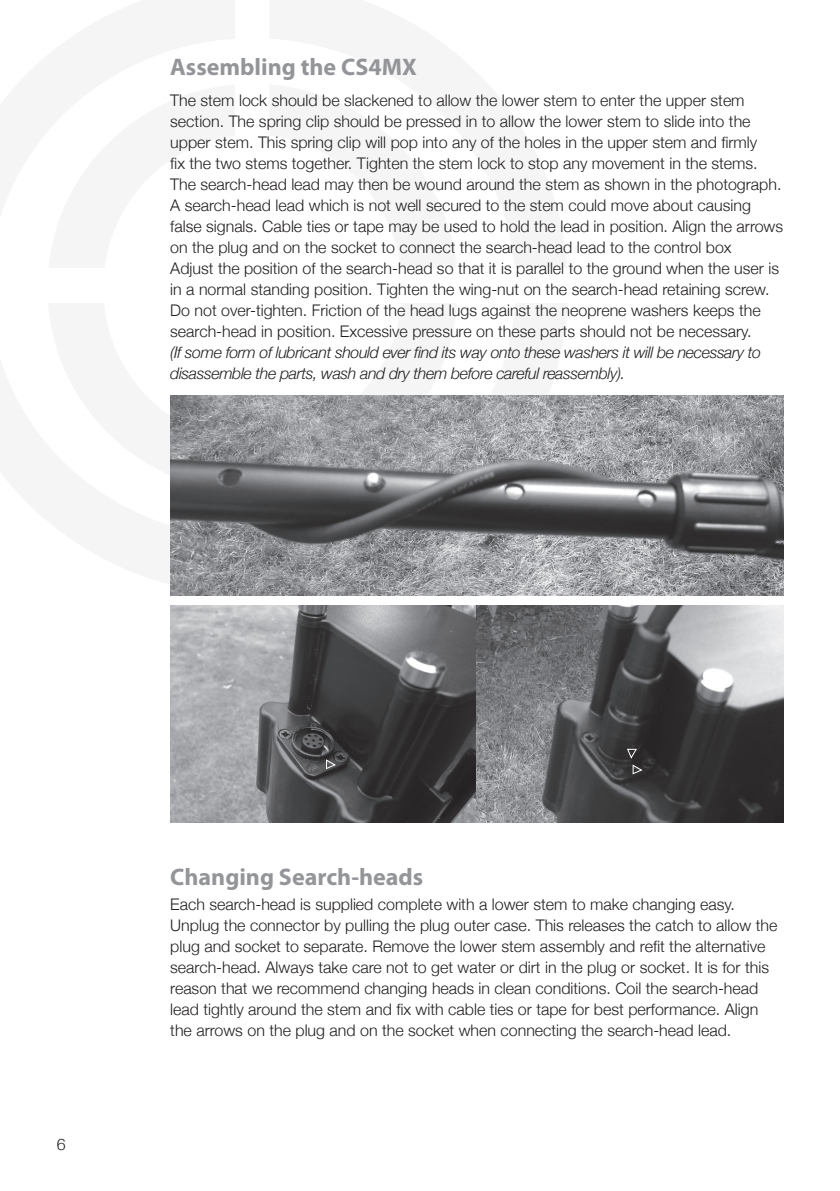
<style>
.page{position:relative;width:840px;height:1191px;background:#fff}
.page>*{position:absolute;margin:0;border:0;box-sizing:border-box;transform-origin:0 0}
.t1{font:700 24px "Myriad Pro";color:#939598}
.t2{font:300 16px/21px "Helvetica Neue";color:#231f20}
.t3{font:italic 300 16px/21px "Helvetica Neue";letter-spacing:-.025em;color:#231f20}
</style>
<div class="page">
<img style="left:170px;top:396px;width:612px;height:200px">
<img style="left:170px;top:605px;width:612px;height:217px">
<svg style="left:325px;top:758px;width:12px;height:12px"></svg>
<svg style="left:625px;top:748px;width:18px;height:27px"></svg>
<p class="t1" style="left:170px;top:51px;width:248px">Assembling the CS4MX</p>
<p class="t2" style="left:170px;top:90px;width:588px">The stem lock should be slackened to allow the lower stem to enter the upper stem section. The spring clip should be pressed in to allow the lower stem to slide into the upper stem. This spring clip will pop into any of the holes in the upper stem and firmly</p>
<p class="t2" style="left:170px;top:153px;width:612px">fix the two stems together. Tighten the stem lock to stop any movement in the stems.<br>The search-head lead may then be wound around the stem as shown in the photograph.</p>
<p class="t2" style="left:170px;top:195px;width:614px">A search-head lead which is not well secured to the stem could move about causing false signals. Cable ties or tape may be used to hold the lead in position. Align the arrows on the plug and on the socket to connect the search-head lead to the control box</p>
<p class="t2" style="left:170px;top:258px;width:610px">Adjust the position of the search-head so that it is parallel to the ground when the user is in a normal standing position. Tighten the wing-nut on the search-head retaining screw.<br>Do not over-tighten. Friction of the head lugs against the neoprene washers keeps the search-head in position. Excessive pressure on these parts should not be necessary.</p>
<p class="t3" style="left:170px;top:342px;width:592px">(If some form of lubricant should ever find its way onto these washers it will be necessary to disassemble the parts, wash and dry them before careful reassembly).</p>
<p class="t2" style="left:57px;top:1133px;width:10px">6</p>
<p class="t1" style="left:170px;top:860px;width:254px">Changing Search-heads</p>
<p class="t2" style="left:170px;top:894px;width:608px">Each search-head is supplied complete with a lower stem to make changing easy.<br>Unplug the connector by pulling the plug outer case. This releases the catch to allow the plug and socket to separate. Remove the lower stem assembly and refit the alternative search-head. Always take care not to get water or dirt in the plug or socket. It is for this reason that we recommend changing heads in clean conditions. Coil the search-head lead tightly around the stem and fix with cable ties or tape for best performance. Align the arrows on the plug and on the socket when connecting the search-head lead.</p>
</div>
